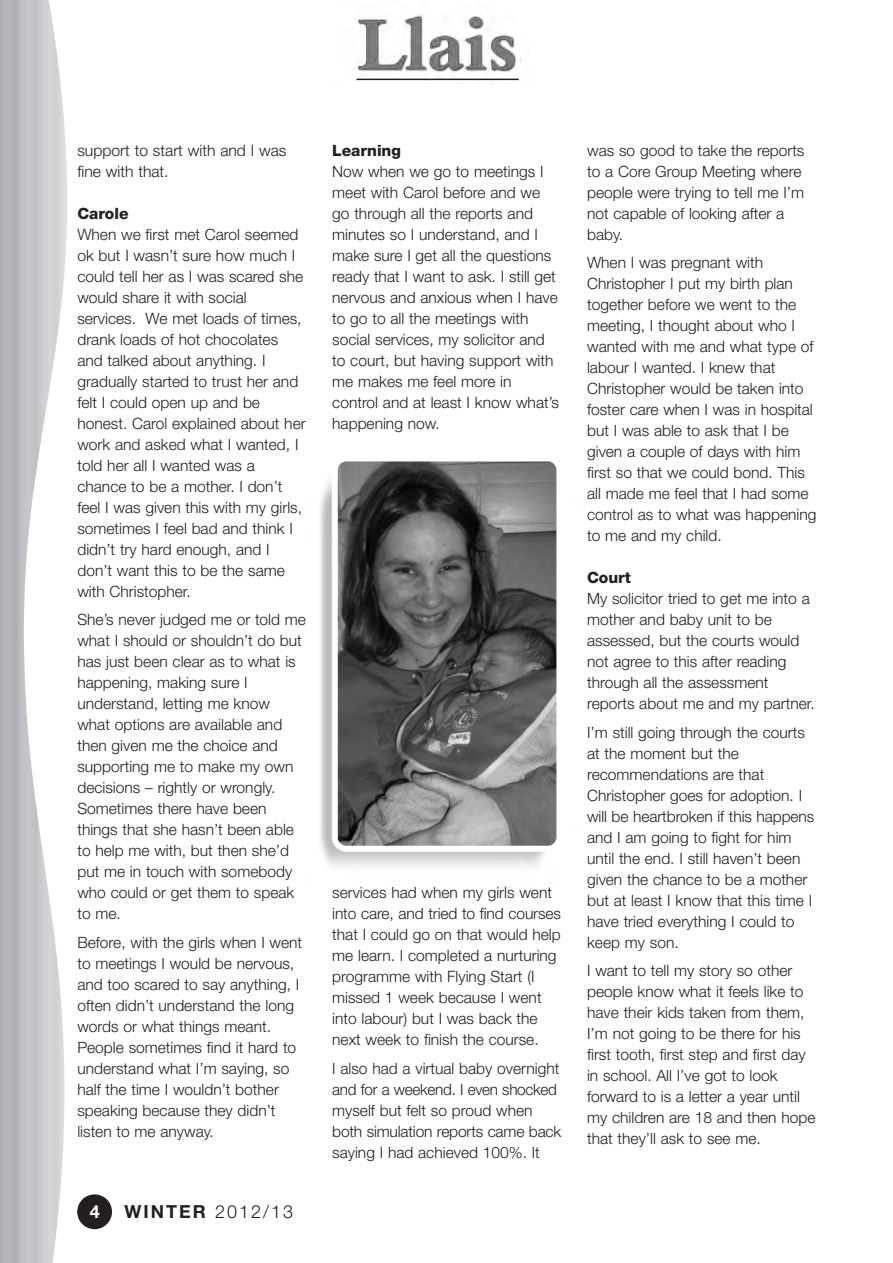
<style>
.page{position:relative;width:893px;height:1263px;background:#fff}
.page>*{position:absolute;margin:0;border:0;box-sizing:border-box;transform-origin:0 0}
.t1{font:300 18px "Helvetica Neue";letter-spacing:.11em;color:#231f20}
.t2{font:700 18px "Helvetica Neue";color:#fff}
.t3{font:300 15.75px/21px "Helvetica Neue";color:#231f20}
.t4{font:300 15.6px/21px "Helvetica Neue";color:#231f20}
.t5{font:800 15.6px "Helvetica Neue";color:#231f20}
.s1{font-weight:700}
</style>
<div class="page">
<hr style="left:0;top:0;width:4px;height:1263px;background:#aeb0b2">
<hr style="left:2px;top:0;width:4px;height:1263px;background:#b4b4b8">
<hr style="left:4px;top:0;width:4px;height:1263px;background:#b6b7ba">
<hr style="left:8px;top:0;width:3px;height:1263px;background:#a8aaad">
<hr style="left:11px;top:0;width:3px;height:1263px;background:#abacb0">
<svg style="left:14px;top:0;width:12px;height:1263px;background:#b7b7bb"></svg>
<svg style="left:26px;top:0;width:86px;height:1263px"></svg>
<img style="left:353px;top:15px;width:169px;height:66px">
<hr style="left:357px;top:79px;width:162px;height:1px;background:#231f20">
<div style="left:77px;top:1194px;width:35px;height:35px;background:#231f20;border-radius:50%"></div>
<img style="left:320px;top:481px;width:224px;height:386px">
<svg style="left:332px;top:461px;width:225px;height:391px;background:#676767"></svg>
<p class="t3" style="left:77px;top:141px;width:211px">support to start with and I was fine with that.</p>
<p class="t5" style="left:77px;top:208px;width:53px">Carole</p>
<p class="t4" style="left:77px;top:225px;width:230px">When we first met Carol seemed ok but I wasn’t sure how much I could tell her as I was scared she would share it with social services. We met loads of times, drank loads of hot chocolates and talked about anything. I gradually started to trust her and felt I could open up and be honest. Carol explained about her work and asked what I wanted, I told her all I wanted was a chance to be a mother. I don’t feel I was given this with my girls, sometimes I feel bad and think I didn’t try hard enough, and I don’t want this to be the same with Christopher.</p>
<p class="t4" style="left:77px;top:611px;width:230px">She’s never judged me or told me what I should or shouldn’t do but has just been clear as to what is happening, making sure I understand, letting me know what options are available and then given me the choice and supporting me to make my own decisions – rightly or wrongly.<br>Sometimes there have been things that she hasn’t been able to help me with, but then she’d put me in touch with somebody who could or get them to speak to me.</p>
<p class="t4" style="left:77px;top:933px;width:226px">Before, with the girls when I went to meetings I would be nervous, and too scared to say anything, I often didn’t understand the long words or what things meant.<br>People sometimes find it hard to understand what I’m saying, so half the time I wouldn’t bother speaking because they didn’t listen to me anyway.</p>
<p class="t2" style="left:90px;top:1205px;width:12px">4</p>
<p class="t1" style="left:124px;top:1205px;width:170px"><span class="s1">WINTER</span> 2012/13</p>
<p class="t5" style="left:332px;top:145px;width:70px">Learning</p>
<p class="t4" style="left:332px;top:162px;width:228px">Now when we go to meetings I meet with Carol before and we go through all the reports and minutes so I understand, and I make sure I get all the questions ready that I want to ask. I still get nervous and anxious when I have to go to all the meetings with social services, my solicitor and to court, but having support with me makes me feel more in control and at least I know what’s happening now.</p>
<p class="t4" style="left:332px;top:884px;width:230px">services had when my girls went into care, and tried to find courses that I could go on that would help me learn. I completed a nurturing programme with Flying Start (I missed 1 week because I went into labour) but I was back the next week to finish the course.</p>
<p class="t4" style="left:332px;top:1059px;width:231px">I also had a virtual baby overnight and for a weekend. I even shocked myself but felt so proud when both simulation reports came back saying I had achieved 100%. It</p>
<p class="t4" style="left:587px;top:141px;width:219px">was so good to take the reports to a Core Group Meeting where people were trying to tell me I’m not capable of looking after a baby.</p>
<p class="t4" style="left:587px;top:254px;width:231px">When I was pregnant with<br>Christopher I put my birth plan together before we went to the meeting, I thought about who I wanted with me and what type of labour I wanted. I knew that<br>Christopher would be taken into foster care when I was in hospital but I was able to ask that I be given a couple of days with him first so that we could bond. This all made me feel that I had some control as to what was happening to me and my child.</p>
<p class="t5" style="left:587px;top:572px;width:45px">Court</p>
<p class="t4" style="left:587px;top:590px;width:229px">My solicitor tried to get me into a mother and baby unit to be assessed, but the courts would not agree to this after reading through all the assessment reports about me and my partner.</p>
<p class="t4" style="left:587px;top:723px;width:229px">I’m still going through the courts at the moment but the recommendations are that<br>Christopher goes for adoption. I will be heartbroken if this happens and I am going to fight for him until the end. I still haven’t been given the chance to be a mother but at least I know that this time I have tried everything I could to keep my son.</p>
<p class="t4" style="left:587px;top:962px;width:230px">I want to tell my story so other people know what it feels like to have their kids taken from them,<br>I’m not going to be there for his first tooth, first step and first day in school. All I’ve got to look forward to is a letter a year until my children are 18 and then hope that they’ll ask to see me.</p>
</div>
